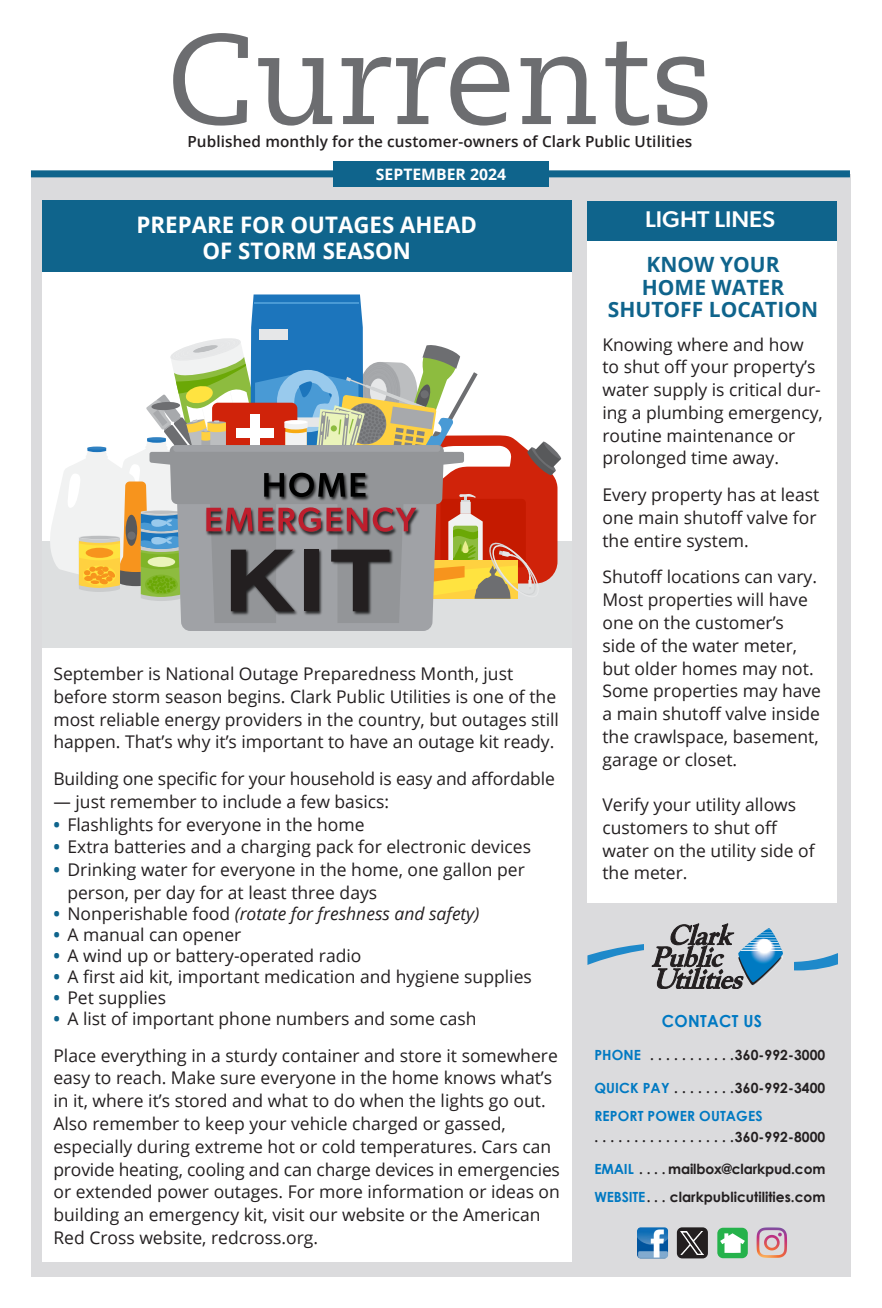
<style>
.page{position:relative;width:882px;height:1308px;background:#fff}
.page>*{position:absolute;margin:0;border:0;box-sizing:border-box;transform-origin:0 0}
.t1{font:127.75px "Caecilia LT Std";color:#6c6d70}
.t2{font:700 22.75px "Open Sans";color:#fff}
.t3{font:500 22.75px "Gibson";color:#fff;scale:1.05 1}
.t4{font:700 21px "Open Sans";color:#0f648c}
.t5{font:17.5px/22.8px "Open Sans";color:#231f20}
.t6{font:italic 17.5px "Open Sans";color:#231f20}
.t7{font:700 16.62px "Century Gothic";letter-spacing:.02em;color:#0079c2;scale:.95 1}
.t8{font:700 15.75px "Open Sans";color:#fff}
.t9{font:600 15.4px "Open Sans";letter-spacing:.01em;color:#231f20}
.t10{font:700 14px "Century Gothic";color:#231f20}
.t11{font:700 14px "Century Gothic";letter-spacing:.01em;color:#0079c2}
.s1{font-weight:700;color:#0f648c}
.s2{font-weight:700;font-style:normal;color:#0f648c}
.s3{font-style:normal}
.s4{color:#0079c2}
</style>
<div class="page">
<div style="left:31px;top:174px;width:819px;height:1102px;background:#dbdbdd"></div>
<div style="left:42px;top:201px;width:530px;height:134px;background:#0f648c"></div>
<div style="left:42px;top:272px;width:530px;height:989px;background:#fff"></div>
<div style="left:587px;top:203px;width:250px;height:699px;background:#fff"></div>
<div style="left:31px;top:170px;width:819px;height:7px;background:#0f648c"></div>
<svg style="left:587px;top:923px;width:250px;height:65px"></svg>
<hr style="left:738px;top:949px;width:45px;height:1px;background:#fff">
<hr style="left:738px;top:947px;width:45px;height:1px;background:#fff">
<hr style="left:738px;top:944px;width:45px;height:1px;background:#fff">
<hr style="left:738px;top:942px;width:45px;height:1px;background:#fff">
<hr style="left:738px;top:939px;width:45px;height:1px;background:#fff">
<hr style="left:738px;top:937px;width:45px;height:1px;background:#fff">
<hr style="left:738px;top:934px;width:45px;height:1px;background:#fff">
<hr style="left:738px;top:932px;width:45px;height:1px;background:#fff">
<hr style="left:738px;top:929px;width:45px;height:1px;background:#fff">
<div style="left:333px;top:161px;width:216px;height:25px;background:#0f648c"></div>
<div style="left:587px;top:201px;width:250px;height:39px;background:#0f648c"></div>
<img style="left:637px;top:1227px;width:31px;height:31px">
<div style="left:677px;top:1227px;width:31px;height:31px;background:#231f20;border-radius:5px"></div>
<img style="left:681px;top:1231px;width:22px;height:23px">
<div style="left:717px;top:1227px;width:31px;height:31px;background:#25b24b;border-radius:6px"></div>
<svg style="left:720px;top:1233px;width:25px;height:19px"></svg>
<svg style="left:757px;top:1227px;width:30px;height:30px"></svg>
<div style="left:42px;top:541px;width:530px;height:106px;background:#dddfe0"></div>
<svg style="left:50px;top:294px;width:512px;height:337px"></svg>
<p class="t1" style="left:167px;top:6px;width:549px">Currents</p>
<p class="t9" style="left:187px;top:131px;width:507px">Published monthly for the customer-owners of Clark Public Utilities</p>
<p class="t8" style="left:376px;top:163px;width:132px">SEPTEMBER 2024</p>
<p class="t2" style="left:136px;top:209px;width:342px">PREPARE FOR OUTAGES AHEAD</p>
<p class="t3" style="left:645px;top:205px;width:125px">LIGHT LINES</p>
<p class="t2" style="left:202px;top:235px;width:210px">OF STORM SEASON</p>
<p class="t4" style="left:647px;top:249px;width:135px">KNOW YOUR</p>
<p class="t4" style="left:642px;top:272px;width:144px">HOME WATER</p>
<p class="t4" style="left:608px;top:295px;width:212px">SHUTOFF LOCATION</p>
<p class="t5" style="left:602px;top:332px;width:222px">Knowing where and how to shut off your property’s water supply is critical dur&shy;ing a plumbing emergency, routine maintenance or prolonged time away.</p>
<p class="t5" style="left:602px;top:483px;width:218px">Every property has at least one main shutoff valve for the entire system.</p>
<p class="t5" style="left:602px;top:565px;width:220px">Shutoff locations can vary.<br>Most properties will have one on the customer’s side of the water meter, but older homes may not.<br>Some properties may have a main shutoff valve inside the crawlspace, basement, garage or closet.</p>
<p class="t5" style="left:602px;top:792px;width:214px">Verify your utility allows customers to shut off water on the utility side of the meter.</p>
<p class="t5" style="left:53px;top:661px;width:507px">September is National Outage Preparedness Month, just before storm season begins. Clark Public Utilities is one of the most reliable energy providers in the country, but outages still happen. That’s why it’s important to have an outage kit ready.</p>
<p class="t5" style="left:53px;top:766px;width:503px">Building one specific for your household is easy and affordable</p>
<p class="t5" style="left:53px;top:789px;width:337px">— just remember to include a few basics:</p>
<p class="t5" style="left:53px;top:812px;width:313px"><span class="s1">•</span> Flashlights for everyone in the home</p>
<p class="t5" style="left:53px;top:835px;width:479px"><span class="s1">•</span> Extra batteries and a charging pack for electronic devices</p>
<p class="t5" style="left:53px;top:857px;width:473px"><span class="s1">•</span> Drinking water for everyone in the home, one gallon per</p>
<p class="t5" style="left:67px;top:880px;width:311px">person, per day for at least three days</p>
<p class="t6" style="left:53px;top:901px;width:427px"><span class="s2">•</span> <span class="s3">Nonperishable food</span> (rotate for freshness and safety)</p>
<p class="t5" style="left:53px;top:922px;width:190px"><span class="s1">•</span> A manual can opener</p>
<p class="t5" style="left:53px;top:943px;width:310px"><span class="s1">•</span> A wind up or battery-operated radio</p>
<p class="t5" style="left:53px;top:964px;width:480px"><span class="s1">•</span> A first aid kit, important medication and hygiene supplies</p>
<p class="t5" style="left:53px;top:985px;width:114px"><span class="s1">•</span> Pet supplies</p>
<p class="t5" style="left:53px;top:1006px;width:425px"><span class="s1">•</span> A list of important phone numbers and some cash</p>
<p class="t5" style="left:53px;top:1043px;width:506px">Place everything in a sturdy container and store it somewhere easy to reach. Make sure everyone in the home knows what’s</p>
<p class="t5" style="left:53px;top:1088px;width:494px">in it, where it’s stored and what to do when the lights go out.<br>Also remember to keep your vehicle charged or gassed,</p>
<p class="t5" style="left:53px;top:1134px;width:508px">especially during extreme hot or cold temperatures. Cars can provide heating, cooling and can charge devices in emergencies or extended power outages. For more information or ideas on building an emergency kit, visit our website or the American Red Cross website, redcross.org.</p>
<p class="t7" style="left:662px;top:1010px;width:107px">CONTACT US</p>
<p class="t10" style="left:594px;top:1046px;width:232px"><span class="s4">PHONE</span> . . . . . . . . . . 360-992-3000</p>
<p class="t10" style="left:594px;top:1078px;width:232px"><span class="s4">QUICK PAY</span> . . . . . . . 360-992-3400</p>
<p class="t11" style="left:594px;top:1106px;width:170px">REPORT POWER OUTAGES</p>
<p class="t10" style="left:594px;top:1127px;width:232px">..................360-992-8000</p>
<p class="t10" style="left:594px;top:1160px;width:232px"><span class="s4">EMAIL</span> . . . mailbox@clarkpud.com</p>
<p class="t10" style="left:594px;top:1188px;width:233px"><span class="s4">WEBSITE</span> . . . clarkpublicutilities.com</p>
</div>
